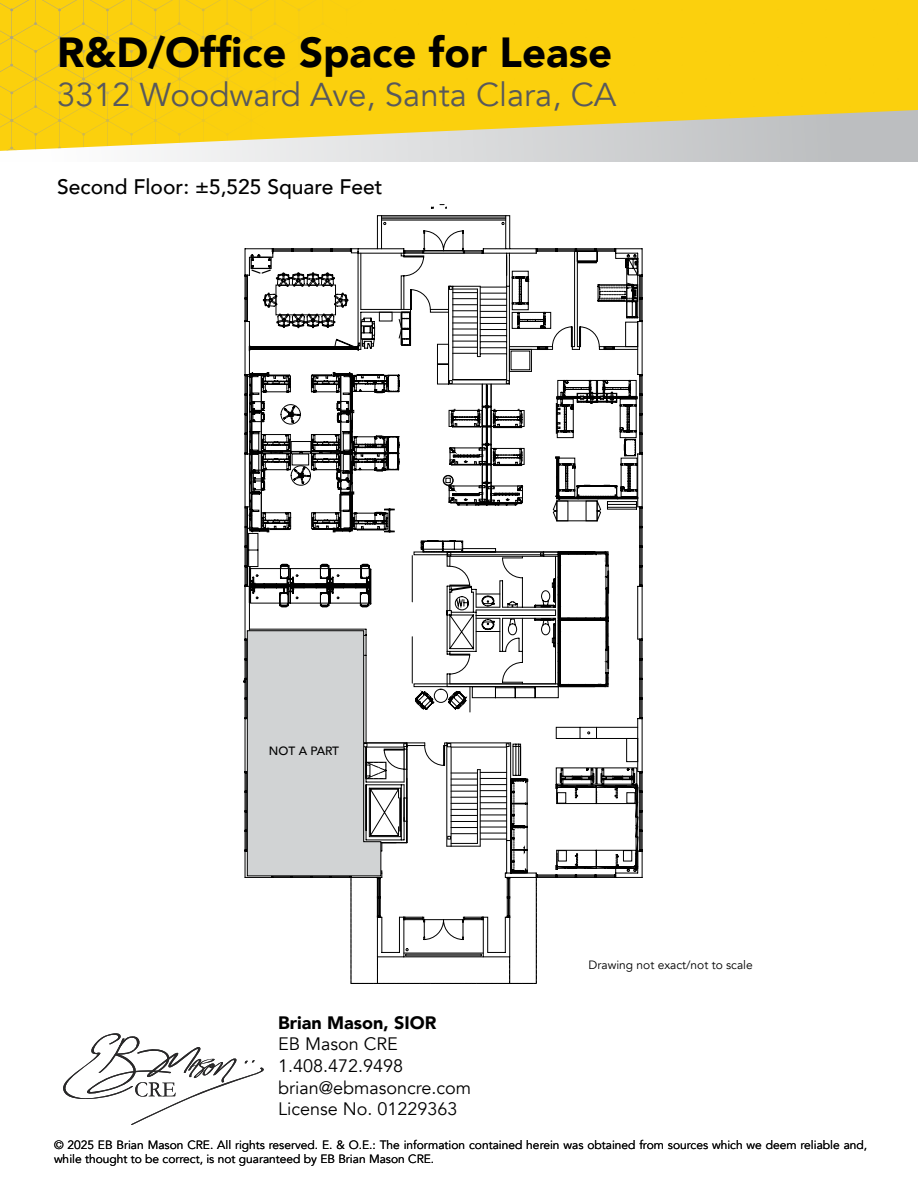
<style>
.page{position:relative;width:918px;height:1188px;background:#fff}
.page>*{position:absolute;margin:0;border:0;box-sizing:border-box;transform-origin:0 0}
.t1{font:900 42px "Avenir";color:#000}
.t2{font:33px "Avenir";color:#58595b}
.t3{font:500 21px "Avenir";color:#000}
.t4{font:18px/21.6px "Avenir";color:#000}
.t5{font:900 18px "Avenir";color:#000}
.t6{font:12px/14.4px "Avenir";color:#000}
.t7{font:500 12px "Avenir";color:#000}
</style>
<div class="page">
<div style="left:0;top:108px;width:918px;height:54px;background:linear-gradient(to right,#fff,#b7b9bb)"></div>
<svg style="left:0;top:0;width:918px;height:158px;background:#f3d030"></svg>
<svg style="left:63px;top:1033px;width:201px;height:92px"></svg>
<svg style="left:350px;top:940px;width:187px;height:44px"></svg>
<hr style="left:406px;top:956px;width:75px;height:1px;background:#000">
<hr style="left:406px;top:954px;width:75px;height:1px;background:#000">
<hr style="left:404px;top:953px;width:79px;height:1px;background:#000">
<hr style="left:404px;top:957px;width:79px;height:1px;background:#000">
<svg style="left:376px;top:204px;width:135px;height:26px"></svg>
<svg style="left:245px;top:230px;width:394px;height:710px"></svg>
<h1 class="t1" style="left:57px;top:16px;width:557px">R&amp;D/Office Space for Lease</h1>
<h2 class="t2" style="left:57px;top:75px;width:561px">3312 Woodward Ave, Santa Clara, CA</h2>
<h3 class="t3" style="left:57px;top:169px;width:327px">Second Floor: ±5,525 Square Feet</h3>
<p class="t7" style="left:269px;top:741px;width:72px">NOT A PART</p>
<h3 class="t5" style="left:278px;top:1007px;width:160px">Brian Mason, SIOR</h3>
<h3 class="t4" style="left:278px;top:1034px;width:195px">EB Mason CRE<br>1.408.472.9498 brian@ebmasoncre.com<br>License No. 01229363</h3>
<p class="t6" style="left:589px;top:958px;width:166px">Drawing not exact/not to scale</p>
<p class="t6" style="left:54px;top:1138px;width:815px">© 2025 EB Brian Mason CRE. All rights reserved. E. &amp; O.E.: The information contained herein was obtained from sources which we deem reliable and, while thought to be correct, is not guaranteed by EB Brian Mason CRE.</p>
</div>
